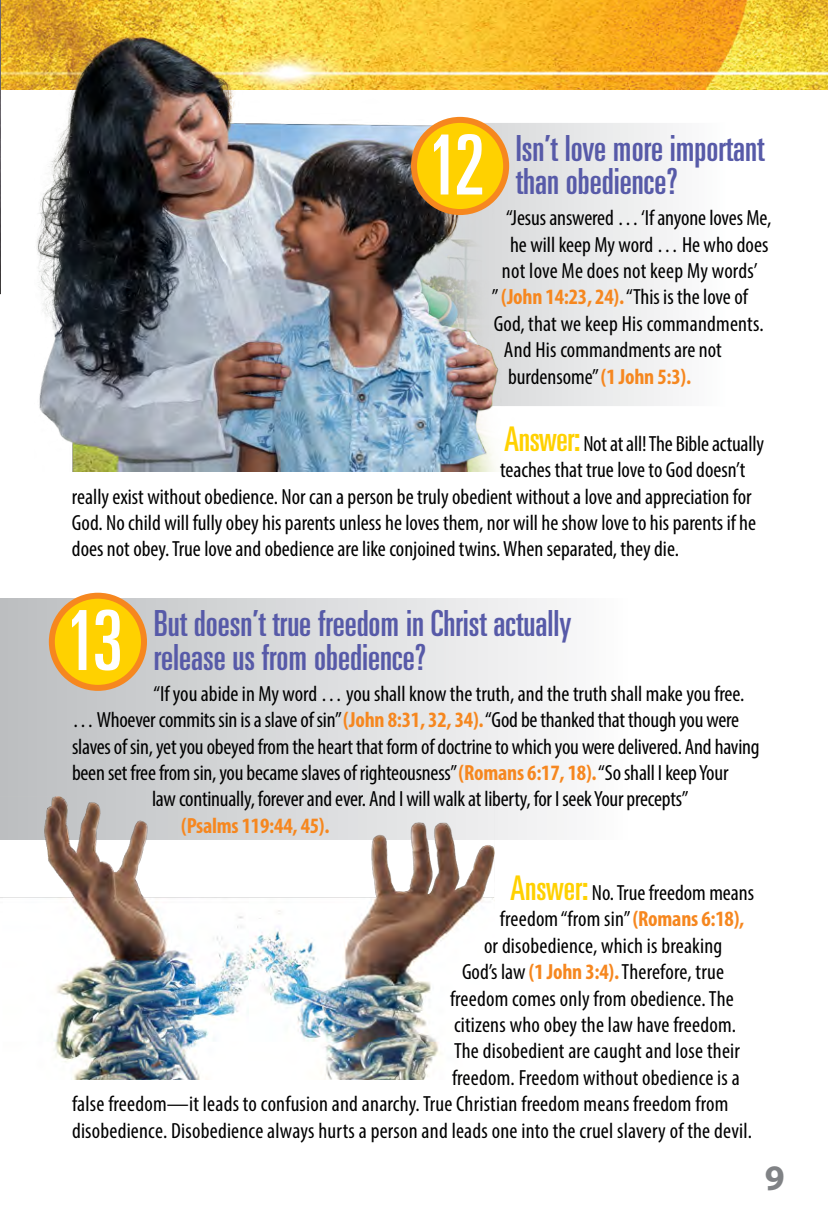
<style>
.page{position:relative;width:828px;height:1224px;background:#fff}
.page>*{position:absolute;margin:0;border:0;box-sizing:border-box;transform-origin:0 0}
.Question_Header{font:ultra-condensed 83px "Univers";color:#fff}
.Question_Header-2{font:ultra-condensed 36px/34px "Univers";color:#575aa8}
.t1{font:700 36px "Myriad Pro";color:#808285}
.Answer_Copy{font:condensed 22px "Myriad Pro";color:#000}
.Below_Question{font:condensed 22px "Myriad Pro";letter-spacing:-.01em;color:#000}
.Below_Question-2{font:condensed 22px "Myriad Pro";letter-spacing:.01em;color:#000}
.Below_Question-3{font:700 condensed 22px "Myriad Pro";letter-spacing:-.01em;color:#f6871f}
.s1{font-weight:700;color:#f6871f}
.s2{font-family:"Univers";font-stretch:ultra-condensed;font-size:34px;color:#ffd100}
</style>
<div class="page">
<img style="left:1px;top:0;width:827px;height:90px">
<svg style="left:534px;top:123px;width:139px;height:283px"></svg>
<div style="left:0;top:599px;width:628px;height:241px;background:linear-gradient(to right,#bcbdbe,#fbfcfd)"></div>
<div style="left:52px;top:596px;width:92px;height:92px;background:#ffd100;border-radius:50%"></div>
<div style="left:49px;top:593px;width:98px;height:98px;border:6px solid #f6871f;border-radius:50%"></div>
<img style="left:0;top:0;width:1px;height:295px">
<img style="left:0;top:796px;width:495px;height:283px">
<img style="left:35px;top:34px;width:499px;height:437px">
<div style="left:414px;top:120px;width:92px;height:92px;background:#ffd100;border-radius:50%"></div>
<div style="left:411px;top:117px;width:98px;height:98px;border:6px solid #f6871f;border-radius:50%"></div>
<p class="Question_Header" style="left:427px;top:118px;width:59px">12</p>
<p class="Question_Header-2" style="left:516px;top:131px;width:250px">Isn’t love more important than obedience?</p>
<p class="Below_Question" style="left:506px;top:205px;width:267px">“Jesus answered … ‘If anyone loves Me,</p>
<p class="Below_Question" style="left:510px;top:231px;width:260px">he will keep My word … He who does</p>
<p class="Below_Question-2" style="left:502px;top:257px;width:257px">not love Me does not keep My words’</p>
<p class="Below_Question" style="left:492px;top:284px;width:257px">” <span class="s1">(John 14:23, 24).</span> “This is the love of</p>
<p class="Below_Question-2" style="left:494px;top:310px;width:271px">God, that we keep His commandments.</p>
<p class="Below_Question" style="left:504px;top:337px;width:219px">And His commandments are not</p>
<p class="Below_Question" style="left:508px;top:363px;width:185px">burdensome” <span class="s1">(1 John 5:3).</span></p>
<p class="Answer_Copy" style="left:504px;top:430px;width:261px"><span class="s2">Answer:</span> Not at all! The Bible actually</p>
<p class="Answer_Copy" style="left:500px;top:457px;width:247px">teaches that true love to God doesn’t</p>
<p class="Answer_Copy" style="left:72px;top:483px;width:681px">really exist without obedience. Nor can a person be truly obedient without a love and appreciation for</p>
<p class="Answer_Copy" style="left:72px;top:509px;width:686px">God. No child will fully obey his parents unless he loves them, nor will he show love to his parents if he</p>
<p class="Answer_Copy" style="left:72px;top:536px;width:609px">does not obey. True love and obedience are like conjoined twins. When separated, they die.</p>
<p class="Question_Header" style="left:65px;top:593px;width:59px">13</p>
<p class="Question_Header-2" style="left:154px;top:606px;width:419px">But doesn’t true freedom in Christ actually release us from obedience?</p>
<p class="Below_Question" style="left:153px;top:680px;width:593px">“If you abide in My word … you shall know the truth, and the truth shall make you free.</p>
<p class="Below_Question" style="left:72px;top:707px;width:669px">… Whoever commits sin is a slave of sin” <span class="s1">(John 8:31, 32, 34).</span> “God be thanked that though you were</p>
<p class="Below_Question" style="left:72px;top:733px;width:689px">slaves of sin, yet you obeyed from the heart that form of doctrine to which you were delivered. And having</p>
<p class="Below_Question" style="left:72px;top:759px;width:658px">been set free from sin, you became slaves of righteousness” <span class="s1">(Romans 6:17, 18).</span> “So shall I keep Your</p>
<p class="Below_Question" style="left:152px;top:786px;width:538px">law continually, forever and ever. And I will walk at liberty, for I seek Your precepts”</p>
<p class="Below_Question-3" style="left:181px;top:812px;width:150px">(Psalms 119:44, 45).</p>
<p class="Answer_Copy" style="left:510px;top:879px;width:246px"><span class="s2">Answer:</span> No. True freedom means</p>
<p class="Answer_Copy" style="left:500px;top:906px;width:246px">freedom “from sin” <span class="s1">(Romans 6:18),</span></p>
<p class="Answer_Copy" style="left:484px;top:932px;width:240px">or disobedience, which is breaking</p>
<p class="Answer_Copy" style="left:462px;top:959px;width:263px">God’s law <span class="s1">(1 John 3:4).</span> Therefore, true</p>
<p class="Answer_Copy" style="left:450px;top:985px;width:285px">freedom comes only from obedience. The</p>
<p class="Answer_Copy" style="left:454px;top:1011px;width:284px">citizens who obey the law have freedom.</p>
<p class="Answer_Copy" style="left:454px;top:1038px;width:287px">The disobedient are caught and lose their</p>
<p class="Answer_Copy" style="left:452px;top:1064px;width:289px">freedom. Freedom without obedience is a</p>
<p class="Answer_Copy" style="left:72px;top:1091px;width:658px">false freedom—it leads to confusion and anarchy. True Christian freedom means freedom from</p>
<p class="Answer_Copy" style="left:72px;top:1117px;width:681px">disobedience. Disobedience always hurts a person and leads one into the cruel slavery of the devil.</p>
<h2 class="t1" style="left:765px;top:1155px;width:21px">9</h2>
</div>
